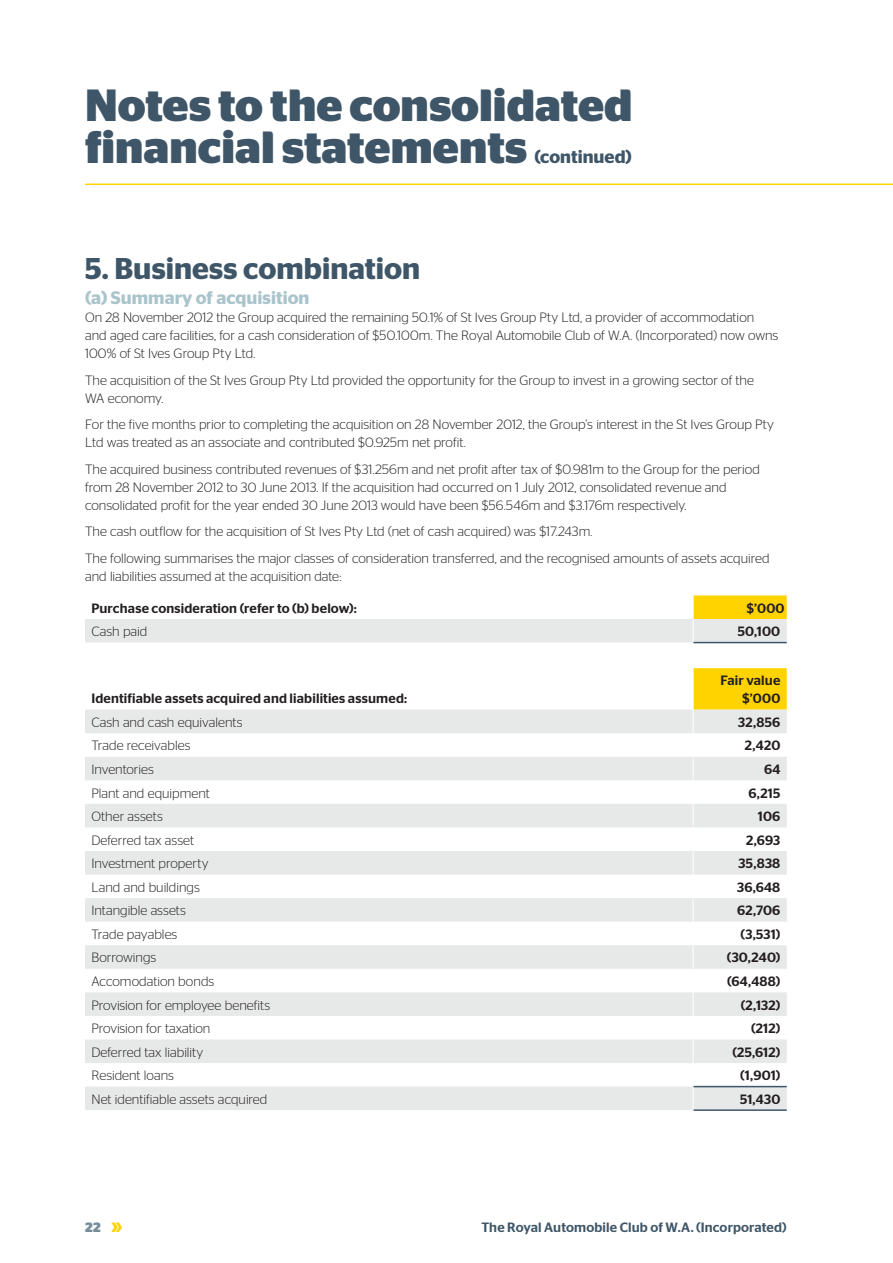
<style>
.page{position:relative;width:893px;height:1263px;background:#fff}
.page>*{position:absolute;margin:0;border:0;box-sizing:border-box;transform-origin:0 0}
.t1{font:700 45px/42px "Stag Sans";color:#3e5668}
.t2{font:600 30px "Stag Sans";color:#3e5668}
.t3{font:600 18px "Stag Sans";color:#aac4cb}
.t4{font:600 18px "Stag Sans";color:#3e5668}
.t5{font:300 13.5px/18px "Stag Sans";color:#231f20}
.t6{font:500 13.5px/18px "Stag Sans";letter-spacing:.01em;color:#231f20;text-align:right}
.t7{font:500 13.5px "Stag Sans";letter-spacing:.01em;color:#3e5668}
.t8{font:700 13.5px "Stag Sans";color:#778d9a}
.s1{color:#ffd300}
</style>
<div class="page">
<hr style="left:85px;top:184px;width:808px;height:1px;background:#ffd300">
<svg style="left:85px;top:595px;width:702px;height:515px"></svg>
<hr style="left:693px;top:642px;width:94px;height:1px;background:#3e5668">
<hr style="left:693px;top:1086px;width:94px;height:1px;background:#3e5668">
<hr style="left:693px;top:1109px;width:94px;height:2px;background:#3e5668">
<h1 class="t1" style="left:85px;top:84px;width:549px">Notes to the consolidated financial statements</h1>
<h3 class="t4" style="left:534px;top:146px;width:99px">(continued)</h3>
<h2 class="t2" style="left:85px;top:251px;width:337px">5. Business combination</h2>
<h3 class="t3" style="left:85px;top:288px;width:226px">(a) Summary of acquisition</h3>
<p class="t5" style="left:85px;top:308px;width:695px">On 28 November 2012 the Group acquired the remaining 50.1% of St Ives Group Pty Ltd, a provider of accommodation and aged care facilities, for a cash consideration of $50.100m. The Royal Automobile Club of W.A. (Incorporated) now owns<br>100% of St Ives Group Pty Ltd.</p>
<p class="t5" style="left:85px;top:371px;width:670px">The acquisition of the St Ives Group Pty Ltd provided the opportunity for the Group to invest in a growing sector of the<br>WA economy.</p>
<p class="t5" style="left:85px;top:415px;width:690px">For the five months prior to completing the acquisition on 28 November 2012, the Group’s interest in the St Ives Group Pty<br>Ltd was treated as an associate and contributed $0.925m net profit.</p>
<p class="t5" style="left:85px;top:460px;width:676px">The acquired business contributed revenues of $31.256m and net profit after tax of $0.981m to the Group for the period from 28 November 2012 to 30 June 2013. If the acquisition had occurred on 1 July 2012, consolidated revenue and consolidated profit for the year ended 30 June 2013 would have been $56.546m and $3.176m respectively.</p>
<p class="t5" style="left:85px;top:518px;width:686px;line-height:26.5px">The cash outflow for the acquisition of St Ives Pty Ltd (net of cash acquired) was $17.243m.<br>The following summarises the major classes of consideration transferred, and the recognised amounts of assets acquired</p>
<p class="t5" style="left:85px;top:567px;width:258px">and liabilities assumed at the acquisition date:</p>
<p class="t6" style="left:91px;top:599px;width:267px">Purchase consideration (refer to (b) below):</p>
<p class="t6" style="left:747px;top:599px;width:39px">$’000</p>
<p class="t5" style="left:91px;top:622px;width:58px">Cash paid</p>
<p class="t6" style="left:738px;top:622px;width:44px">50,100</p>
<p class="t6" style="left:91px;top:689px;width:317px">Identifiable assets acquired and liabilities assumed:</p>
<p class="t6" style="left:720px;top:671px;width:61px">Fair value $’000</p>
<p class="t5" style="left:91px;top:713px;width:153px">Cash and cash equivalents</p>
<p class="t6" style="left:738px;top:713px;width:44px">32,856</p>
<p class="t5" style="left:91px;top:736px;width:101px">Trade receivables</p>
<p class="t6" style="left:745px;top:737px;width:37px">2,420</p>
<p class="t5" style="left:91px;top:760px;width:64px">Inventories</p>
<p class="t6" style="left:764px;top:760px;width:18px">64</p>
<p class="t5" style="left:91px;top:784px;width:120px">Plant and equipment</p>
<p class="t6" style="left:748px;top:784px;width:33px">6,215</p>
<p class="t5" style="left:91px;top:807px;width:73px">Other assets</p>
<p class="t6" style="left:758px;top:807px;width:24px">106</p>
<p class="t5" style="left:91px;top:831px;width:104px">Deferred tax asset</p>
<p class="t6" style="left:746px;top:831px;width:36px">2,693</p>
<p class="t5" style="left:91px;top:854px;width:119px">Investment property</p>
<p class="t6" style="left:739px;top:854px;width:43px">35,838</p>
<p class="t5" style="left:91px;top:878px;width:110px">Land and buildings</p>
<p class="t6" style="left:737px;top:878px;width:45px">36,648</p>
<p class="t5" style="left:91px;top:901px;width:96px">Intangible assets</p>
<p class="t6" style="left:737px;top:901px;width:45px">62,706</p>
<p class="t5" style="left:91px;top:925px;width:87px">Trade payables</p>
<p class="t6" style="left:740px;top:925px;width:41px">(3,531)</p>
<p class="t5" style="left:91px;top:948px;width:66px">Borrowings</p>
<p class="t6" style="left:727px;top:949px;width:55px">(30,240)</p>
<p class="t5" style="left:91px;top:972px;width:124px">Accomodation bonds</p>
<p class="t6" style="left:727px;top:972px;width:55px">(64,488)</p>
<p class="t5" style="left:91px;top:996px;width:180px">Provision for employee benefits</p>
<p class="t6" style="left:741px;top:996px;width:41px">(2,132)</p>
<p class="t5" style="left:91px;top:1019px;width:120px">Provision for taxation</p>
<p class="t6" style="left:751px;top:1019px;width:31px">(212)</p>
<p class="t5" style="left:91px;top:1043px;width:113px">Deferred tax liability</p>
<p class="t6" style="left:732px;top:1043px;width:49px">(25,612)</p>
<p class="t5" style="left:91px;top:1066px;width:84px">Resident loans</p>
<p class="t6" style="left:740px;top:1066px;width:42px">(1,901)</p>
<p class="t5" style="left:91px;top:1090px;width:178px">Net identifiable assets acquired</p>
<p class="t6" style="left:740px;top:1090px;width:42px">51,430</p>
<p class="t8" style="left:85px;top:1220px;width:39px">22 <span class="s1">&gt;&gt;</span></p>
<p class="t7" style="left:481px;top:1220px;width:307px">The Royal Automobile Club of W.A. (Incorporated)</p>
</div>
